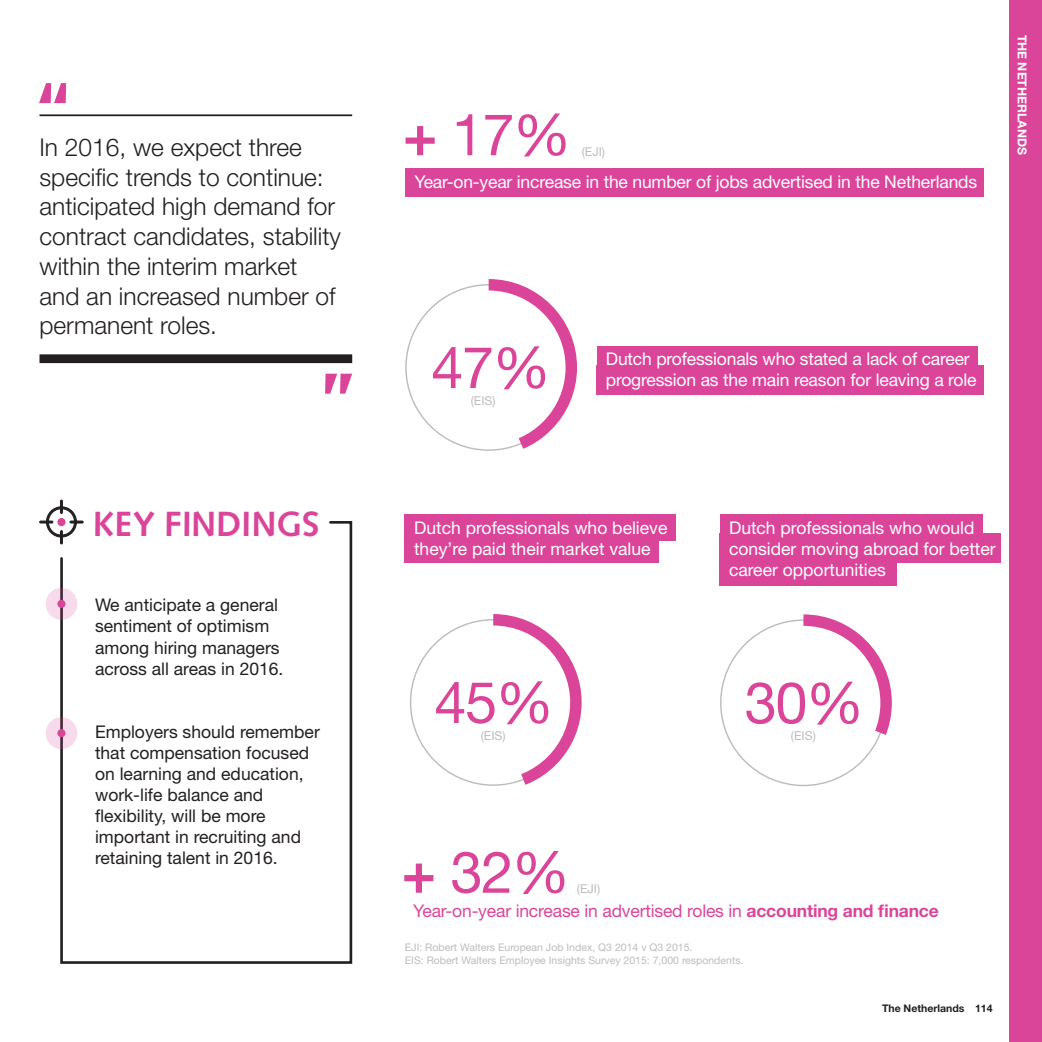
<style>
.page{position:relative;width:1042px;height:1042px;background:#fff}
.page>*{position:absolute;margin:0;border:0;box-sizing:border-box;transform-origin:0 0}
.t1{font:700 78.75px "Syntax";color:#da4599}
.t2{font:57.75px "Helvetica Neue LT Std";letter-spacing:-.025em;color:#da4599}
.t3{font:700 35px "Syntax";letter-spacing:.005em;color:#da4599}
.QUOTE{font:300 24.5px/29.8px "Helvetica Neue LT Std";color:#231f20}
.t4{font:17.5px/21px "Helvetica Neue LT Std";letter-spacing:-.01em;color:#fff}
.KEY_FINDINGS_TEXT{font:17.5px/21px "Helvetica Neue LT Std";color:#231f20}
.t5{font:17.5px "Helvetica Neue LT Std";letter-spacing:-.01em;color:#da4599}
.t6{font:12.25px "Helvetica Neue LT Std";color:#bcbdc0}
.MAIN_HEAD{font:700 12.25px "Helvetica Neue";color:#fff}
.t7{font:10.5px/12.6px "Helvetica Neue LT Std";color:#bcbdc0}
.Body{font:700 10.5px "Helvetica Neue LT Std";color:#231f20}
.s1{font-weight:700}
</style>
<div class="page">
<div style="left:1009px;top:0;width:32px;height:1041px;background:#da4599"></div>
<hr style="left:39px;top:114px;width:313px;height:2px;background:#231f20">
<div style="left:39px;top:354px;width:313px;height:9px;background:#231f20"></div>
<svg style="left:39px;top:499px;width:38px;height:39px"></svg>
<svg style="left:59px;top:519px;width:294px;height:445px"></svg>
<svg style="left:46px;top:587px;width:31px;height:32px"></svg>
<div style="left:57px;top:599px;width:8px;height:9px;background:#da4599;border-radius:50%"></div>
<div style="left:57px;top:518px;width:8px;height:8px;background:#da4599;border-radius:50%"></div>
<svg style="left:46px;top:717px;width:31px;height:32px"></svg>
<div style="left:57px;top:729px;width:8px;height:8px;background:#da4599;border-radius:50%"></div>
<div style="left:719px;top:514px;width:263px;height:26px;background:#da4599"></div>
<div style="left:719px;top:533px;width:281px;height:29px;background:#da4599"></div>
<div style="left:719px;top:556px;width:177px;height:30px;background:#da4599"></div>
<svg style="left:720px;top:614px;width:171px;height:173px"></svg>
<div style="left:405px;top:514px;width:270px;height:26px;background:#da4599"></div>
<div style="left:405px;top:533px;width:254px;height:29px;background:#da4599"></div>
<svg style="left:410px;top:614px;width:171px;height:172px"></svg>
<div style="left:596px;top:347px;width:381px;height:26px;background:#da4599"></div>
<div style="left:596px;top:365px;width:387px;height:29px;background:#da4599"></div>
<svg style="left:405px;top:279px;width:172px;height:172px"></svg>
<div style="left:405px;top:168px;width:578px;height:29px;background:#da4599"></div>
<p class="t1" style="left:32px;top:65px;width:45px">“</p>
<p class="QUOTE" style="left:39px;top:132px;width:303px">In 2016, we expect three specific trends to continue: anticipated high demand for contract candidates, stability within the interim market and an increased number of permanent roles.</p>
<p class="t1" style="left:315px;top:356px;width:45px">”</p>
<p class="t3" style="left:93px;top:503px;width:228px">KEY FINDINGS</p>
<p class="KEY_FINDINGS_TEXT" style="left:95px;top:594px;width:190px">We anticipate a general sentiment of optimism among hiring managers across all areas in 2016.</p>
<p class="KEY_FINDINGS_TEXT" style="left:95px;top:720px;width:226px">Employers should remember that compensation focused on learning and education, work-life balance and flexibility, will be more important in recruiting and retaining talent in 2016.</p>
<p class="t2" style="left:402px;top:100px;width:170px"><span class="s1">+</span> 17%</p>
<p class="t4" style="left:414px;top:171px;width:564px">Year-on-year increase in the number of jobs advertised in the Netherlands</p>
<p class="t6" style="left:581px;top:144px;width:25px">(EJI)</p>
<p class="MAIN_HEAD" style="left:1029px;top:35px;width:122px;rotate:90deg">The Netherlands</p>
<p class="t2" style="left:431px;top:333px;width:121px">47%</p>
<p class="t4" style="left:605px;top:348px;width:372px">Dutch professionals who stated a lack of career progression as the main reason for leaving a role</p>
<p class="t6" style="left:470px;top:393px;width:26px">(EIS)</p>
<p class="t4" style="left:414px;top:517px;width:255px">Dutch professionals who believe they’re paid their market value</p>
<p class="t2" style="left:434px;top:668px;width:121px">45%</p>
<p class="t4" style="left:729px;top:517px;width:268px">Dutch professionals who would consider moving abroad for better career opportunities</p>
<p class="t2" style="left:744px;top:668px;width:121px">30%</p>
<p class="t6" style="left:480px;top:728px;width:26px">(EIS)</p>
<p class="t6" style="left:790px;top:728px;width:26px">(EIS)</p>
<p class="t2" style="left:401px;top:837px;width:170px"><span class="s1">+</span> 32%</p>
<p class="t5" style="left:413px;top:900px;width:527px">Year-on-year increase in advertised roles in <span class="s1">accounting and finance</span></p>
<p class="t6" style="left:576px;top:881px;width:25px">(EJI)</p>
<p class="t7" style="left:405px;top:941px;width:340px">EJI: Robert Walters European Job Index, Q3 2014 v Q3 2015.<br>EIS: Robert Walters Employee Insights Survey 2015: 7,000 respondents.</p>
<p class="Body" style="left:881px;top:1001px;width:112px">The Netherlands 114</p>
</div>
